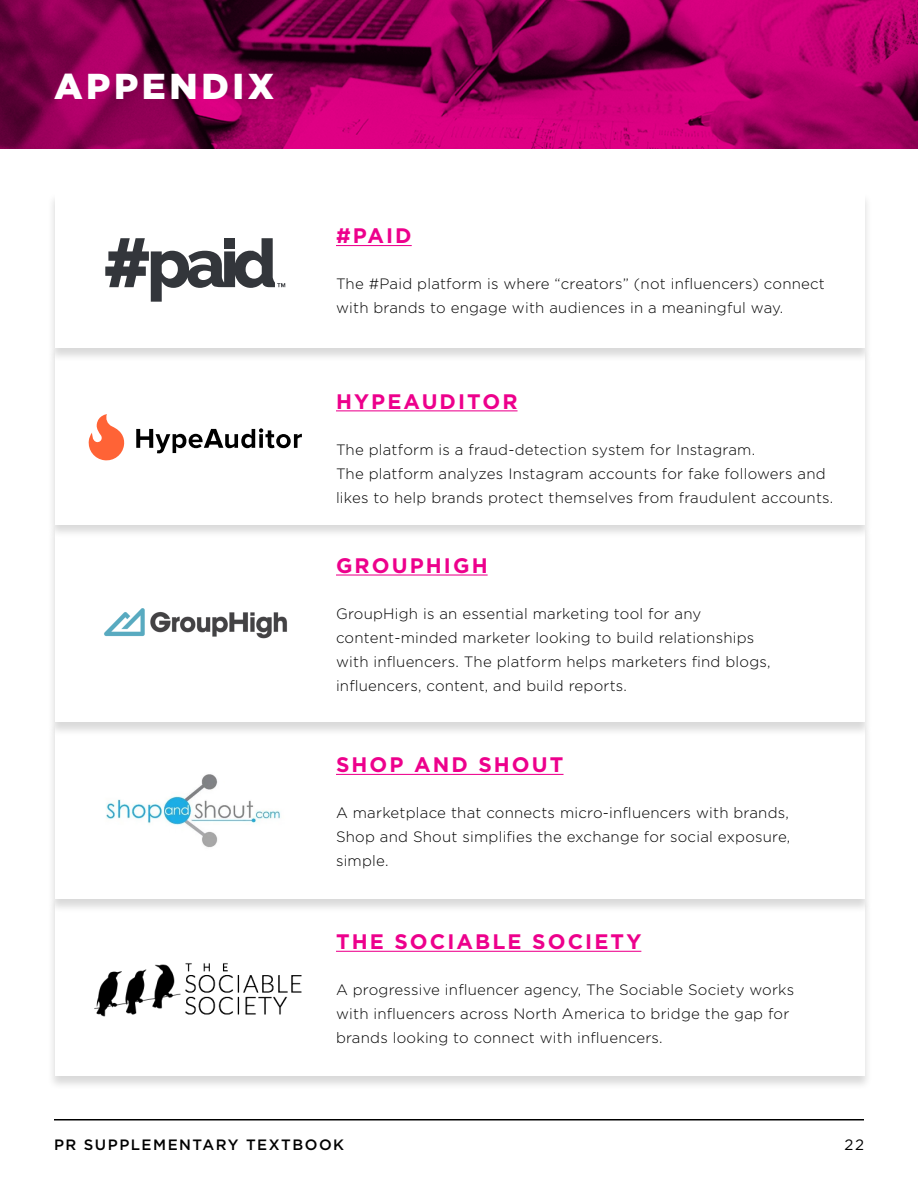
<style>
.page{position:relative;width:918px;height:1188px;background:#fff}
.page>*{position:absolute;margin:0;border:0;box-sizing:border-box;transform-origin:0 0}
.CHAPTER_TITLE__NOT_L{font:900 36px "Gotham";letter-spacing:.1em;color:#fff}
.t1{font:700 21px "Gotham";letter-spacing:.1em;color:#ed008c}
.t2{font:300 15px/24px "Gotham";letter-spacing:.015em;color:#000}
.t3{font:500 15px "Gotham";letter-spacing:.1em;color:#000}
.t4{font:15px "Gotham";color:#000}
</style>
<div class="page">
<hr style="left:54px;top:1119px;width:810px;height:1px;background:#000">
<svg style="left:0;top:0;width:918px;height:149px;background:#9a005b"></svg>
<div style="left:47px;top:898px;width:825px;height:192px;background:#000;opacity:.15"></div>
<div style="left:55px;top:899px;width:810px;height:177px;background:#fff"></div>
<div style="left:47px;top:721px;width:825px;height:192px;background:#000;opacity:.15"></div>
<div style="left:55px;top:722px;width:810px;height:177px;background:#fff"></div>
<div style="left:47px;top:523px;width:825px;height:214px;background:#000;opacity:.15"></div>
<div style="left:55px;top:524px;width:810px;height:198px;background:#fff"></div>
<div style="left:47px;top:346px;width:825px;height:193px;background:#000;opacity:.15"></div>
<div style="left:55px;top:348px;width:810px;height:176px;background:#fff"></div>
<div style="left:47px;top:191px;width:825px;height:171px;background:#000;opacity:.15"></div>
<div style="left:55px;top:192px;width:810px;height:156px;background:#fff"></div>
<hr style="left:336px;top:951px;width:305px;height:1px;background:#ed008c">
<hr style="left:336px;top:774px;width:228px;height:1px;background:#ed008c">
<hr style="left:336px;top:574px;width:152px;height:2px;background:#ed008c">
<hr style="left:336px;top:410px;width:182px;height:1px;background:#ed008c">
<hr style="left:336px;top:245px;width:76px;height:1px;background:#ed008c">
<img style="left:104px;top:608px;width:183px;height:30px">
<img style="left:95px;top:963px;width:207px;height:54px">
<svg style="left:105px;top:238px;width:180px;height:64px"></svg>
<svg style="left:88px;top:414px;width:37px;height:47px"></svg>
<svg style="left:136px;top:428px;width:166px;height:26px"></svg>
<img style="left:106px;top:774px;width:175px;height:74px">
<p class="CHAPTER_TITLE__NOT_L" style="left:54px;top:61px;width:222px">APPENDIX</p>
<h2 class="t1" style="left:336px;top:222px;width:77px">#PAID</h2>
<p class="t2" style="left:336px;top:272px;width:490px">The #Paid platform is where “creators” (not influencers) connect with brands to engage with audiences in a meaningful way.</p>
<h2 class="t1" style="left:336px;top:387px;width:183px">HYPEAUDITOR</h2>
<p class="t2" style="left:336px;top:437px;width:499px">The platform is a fraud-detection system for Instagram.<br>The platform analyzes Instagram accounts for fake followers and likes to help brands protect themselves from fraudulent accounts.</p>
<h2 class="t1" style="left:336px;top:552px;width:153px">GROUPHIGH</h2>
<p class="t2" style="left:336px;top:601px;width:436px">GroupHigh is an essential marketing tool for any content-minded marketer looking to build relationships with influencers. The platform helps marketers find blogs, influencers, content, and build reports.</p>
<h2 class="t1" style="left:336px;top:751px;width:229px">SHOP AND SHOUT</h2>
<p class="t2" style="left:336px;top:800px;width:456px;text-align:justify">A marketplace that connects micro-influencers with brands, Shop and Shout simplifies the exchange for social exposure, simple.</p>
<h2 class="t1" style="left:336px;top:928px;width:307px">THE SOCIABLE SOCIETY</h2>
<p class="t2" style="left:336px;top:977px;width:460px">A progressive influencer agency, The Sociable Society works with influencers across North America to bridge the gap for brands looking to connect with influencers.</p>
<p class="t3" style="left:54px;top:1135px;width:292px">PR SUPPLEMENTARY TEXTBOOK</p>
<p class="t4" style="left:845px;top:1135px;width:21px">22</p>
</div>
